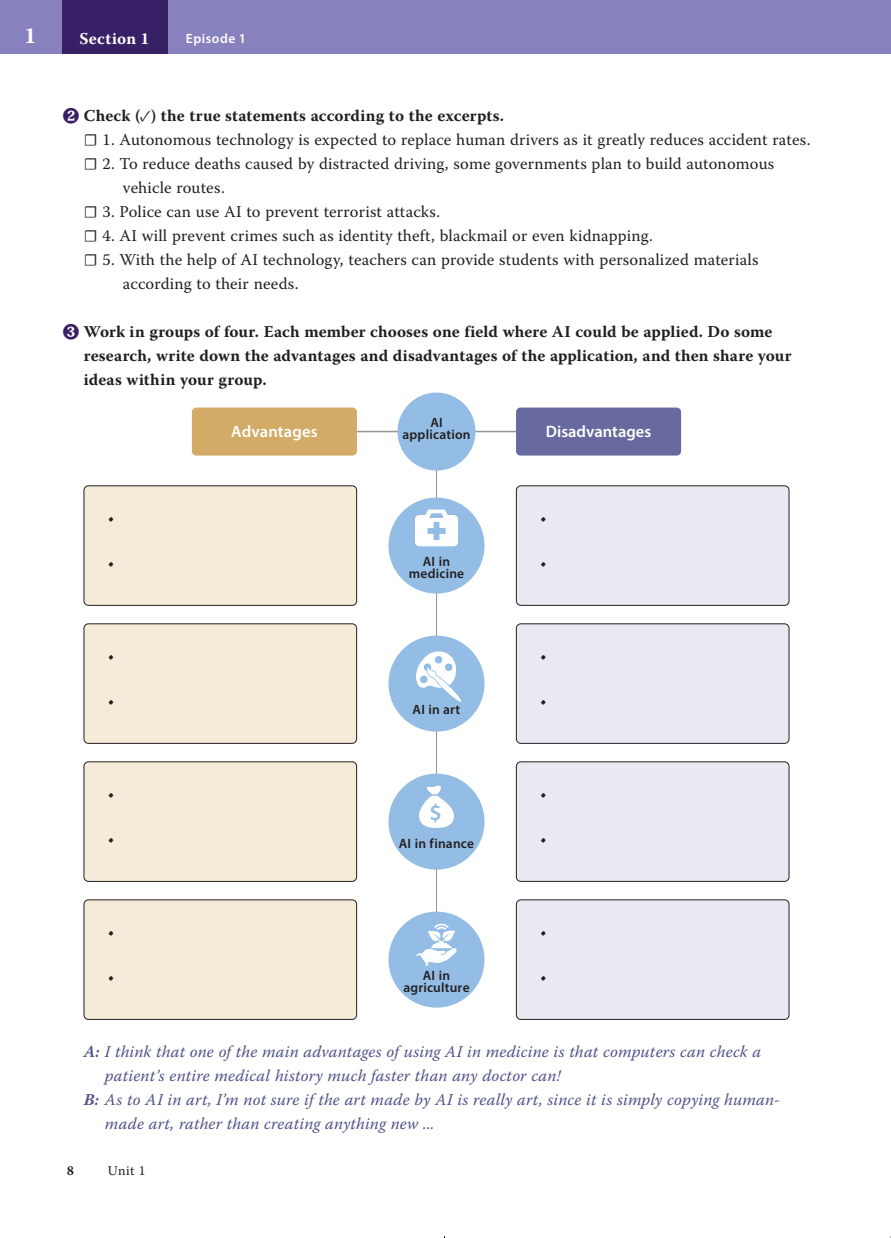
<style>
.page{position:relative;width:891px;height:1238px;background:#fff}
.page>*{position:absolute;margin:0;border:0;box-sizing:border-box;transform-origin:0 0}
.t1{font:700 22.5px "Warnock Pro";color:#fff}
.t2{font:16.5px "Warnock Pro";letter-spacing:.01em;color:#231f20}
.t3{font:italic 16.5px "Warnock Pro";letter-spacing:.01em;color:#4f5288}
.t4{font:700 16.5px/24px "Warnock Pro";letter-spacing:.005em;color:#231f20}
.t5{font:600 16.5px "Myriad Pro";color:#fff}
.t6{font:700 16.5px "Warnock Pro";letter-spacing:.025em;color:#fff}
.t7{font:600 13.5px/12px "Myriad Pro";letter-spacing:.015em;color:#231f20;text-align:center}
.t8{font:600 13.5px "Myriad Pro";letter-spacing:.04em;color:#fff}
.t9{font:13.5px "Warnock Pro";color:#231f20}
.t10{font:700 13.5px "Warnock Pro";color:#231f20}
.s1{font-family:"Koz Min Pr 6 N";font-weight:800;color:#382067}
.s2{font-family:"Minion Pro"}
.s3{font-weight:700}
</style>
<div class="page">
<hr style="left:436px;top:431px;width:1px;height:564px;background:#939598">
<hr style="left:357px;top:431px;width:159px;height:1px;background:#939598">
<div style="left:192px;top:407px;width:165px;height:48px;background:#d2ab66;border-radius:4px"></div>
<div style="left:516px;top:407px;width:165px;height:48px;background:#686a9f;border-radius:4px"></div>
<div style="left:168px;top:0;width:723px;height:53px;background:#8781bd"></div>
<div style="left:0;top:0;width:63px;height:53px;background:#8781bd"></div>
<div style="left:63px;top:0;width:105px;height:53px;background:#382067"></div>
<div style="left:388px;top:497px;width:96px;height:96px;background:#93bde5;border-radius:50%"></div>
<div style="left:397px;top:392px;width:78px;height:78px;background:#93bde5;border-radius:50%"></div>
<div style="left:388px;top:635px;width:96px;height:96px;background:#93bde5;border-radius:50%"></div>
<div style="left:388px;top:773px;width:96px;height:96px;background:#93bde5;border-radius:50%"></div>
<div style="left:388px;top:911px;width:96px;height:96px;background:#93bde5;border-radius:50%"></div>
<div style="left:84px;top:486px;width:272px;height:119px;background:#f5ebd8;border-radius:4px"></div>
<div style="left:84px;top:485px;width:273px;height:120px;border:1px solid #231f20;border-radius:4px"></div>
<div style="left:84px;top:624px;width:272px;height:119px;background:#f5ebd8;border-radius:4px"></div>
<div style="left:84px;top:623px;width:273px;height:120px;border:1px solid #231f20;border-radius:4px"></div>
<div style="left:84px;top:762px;width:272px;height:119px;background:#f5ebd8;border-radius:4px"></div>
<div style="left:84px;top:761px;width:273px;height:120px;border:1px solid #231f20;border-radius:4px"></div>
<div style="left:84px;top:900px;width:272px;height:119px;background:#f5ebd8;border-radius:4px"></div>
<div style="left:84px;top:899px;width:273px;height:120px;border:1px solid #231f20;border-radius:4px"></div>
<div style="left:516px;top:486px;width:273px;height:119px;background:#e9e9f2;border-radius:4px"></div>
<div style="left:516px;top:485px;width:273px;height:120px;border:1px solid #231f20;border-radius:4px"></div>
<div style="left:516px;top:624px;width:273px;height:119px;background:#e9e9f2;border-radius:4px"></div>
<div style="left:516px;top:623px;width:273px;height:120px;border:1px solid #231f20;border-radius:4px"></div>
<div style="left:516px;top:762px;width:273px;height:119px;background:#e9e9f2;border-radius:4px"></div>
<div style="left:516px;top:761px;width:273px;height:120px;border:1px solid #231f20;border-radius:4px"></div>
<div style="left:516px;top:900px;width:273px;height:119px;background:#e9e9f2;border-radius:4px"></div>
<div style="left:516px;top:899px;width:273px;height:120px;border:1px solid #231f20;border-radius:4px"></div>
<svg style="left:416px;top:923px;width:41px;height:43px"></svg>
<svg style="left:415px;top:509px;width:43px;height:37px"></svg>
<svg style="left:416px;top:651px;width:45px;height:51px"></svg>
<svg style="left:419px;top:785px;width:35px;height:43px"></svg>
<h1 class="t1" style="left:24px;top:22px;width:14px">1</h1>
<p class="t6" style="left:79px;top:29px;width:72px">Section 1</p>
<p class="t8" style="left:186px;top:30px;width:62px">Episode 1</p>
<p class="t4" style="left:63px;top:104px;width:443px"><span class="s1">❷</span> Check (<span class="s2">✓</span>) the true statements according to the excerpts.</p>
<p class="t2" style="left:84px;top:130px;width:728px"><span class="s2">☐</span> 1. Autonomous technology is expected to replace human drivers as it greatly reduces accident rates.</p>
<p class="t2" style="left:84px;top:154px;width:692px"><span class="s2">☐</span> 2. To reduce deaths caused by distracted driving, some governments plan to build autonomous</p>
<p class="t2" style="left:123px;top:178px;width:103px">vehicle routes.</p>
<p class="t2" style="left:84px;top:202px;width:358px"><span class="s2">☐</span> 3. Police can use AI to prevent terrorist attacks.</p>
<p class="t2" style="left:84px;top:226px;width:570px"><span class="s2">☐</span> 4. AI will prevent crimes such as identity theft, blackmail or even kidnapping.</p>
<p class="t2" style="left:84px;top:250px;width:676px"><span class="s2">☐</span> 5. With the help of AI technology, teachers can provide students with personalized materials</p>
<p class="t2" style="left:123px;top:274px;width:177px">according to their needs.</p>
<p class="t4" style="left:84px;top:320px;width:709px;text-indent:-21px"><span class="s1">❸</span> Work in groups of four. Each member chooses one field where AI could be applied. Do some research, write down the advantages and disadvantages of the application, and then share your ideas within your group.</p>
<p class="t7" style="left:402px;top:416px;width:70px">AI application</p>
<p class="t5" style="left:231px;top:421px;width:88px">Advantages</p>
<p class="t5" style="left:546px;top:421px;width:107px">Disadvantages</p>
<p class="t2" style="left:108px;top:508px;width:8px">•</p>
<p class="t2" style="left:540px;top:508px;width:8px">•</p>
<p class="t2" style="left:108px;top:553px;width:8px">•</p>
<p class="t7" style="left:409px;top:555px;width:57px">AI in medicine</p>
<p class="t2" style="left:540px;top:553px;width:8px">•</p>
<p class="t2" style="left:108px;top:646px;width:8px">•</p>
<p class="t2" style="left:540px;top:646px;width:8px">•</p>
<p class="t2" style="left:108px;top:691px;width:8px">•</p>
<p class="t7" style="left:412px;top:703px;width:49px">AI in art</p>
<p class="t2" style="left:540px;top:691px;width:8px">•</p>
<p class="t2" style="left:108px;top:784px;width:8px">•</p>
<p class="t2" style="left:540px;top:784px;width:8px">•</p>
<p class="t2" style="left:108px;top:829px;width:8px">•</p>
<p class="t7" style="left:399px;top:837px;width:77px">AI in finance</p>
<p class="t2" style="left:540px;top:829px;width:8px">•</p>
<p class="t2" style="left:108px;top:922px;width:8px">•</p>
<p class="t2" style="left:540px;top:922px;width:8px">•</p>
<p class="t2" style="left:108px;top:967px;width:8px">•</p>
<p class="t7" style="left:403px;top:969px;width:68px">AI in agriculture</p>
<p class="t2" style="left:540px;top:967px;width:8px">•</p>
<p class="t3" style="left:84px;top:1042px;width:679px"><span class="s3">A:</span> I think that one of the main advantages of using AI in medicine is that computers can check a</p>
<p class="t3" style="left:105px;top:1066px;width:457px">patient’s entire medical history much faster than any doctor can!</p>
<p class="t3" style="left:84px;top:1090px;width:697px"><span class="s3">B:</span> As to AI in art, I’m not sure if the art made by AI is really art, since it is simply copying human-</p>
<p class="t3" style="left:105px;top:1114px;width:331px">made art, rather than creating anything new ...</p>
<p class="t10" style="left:67px;top:1162px;width:9px">8</p>
<p class="t9" style="left:108px;top:1162px;width:39px">Unit 1</p>
</div>
